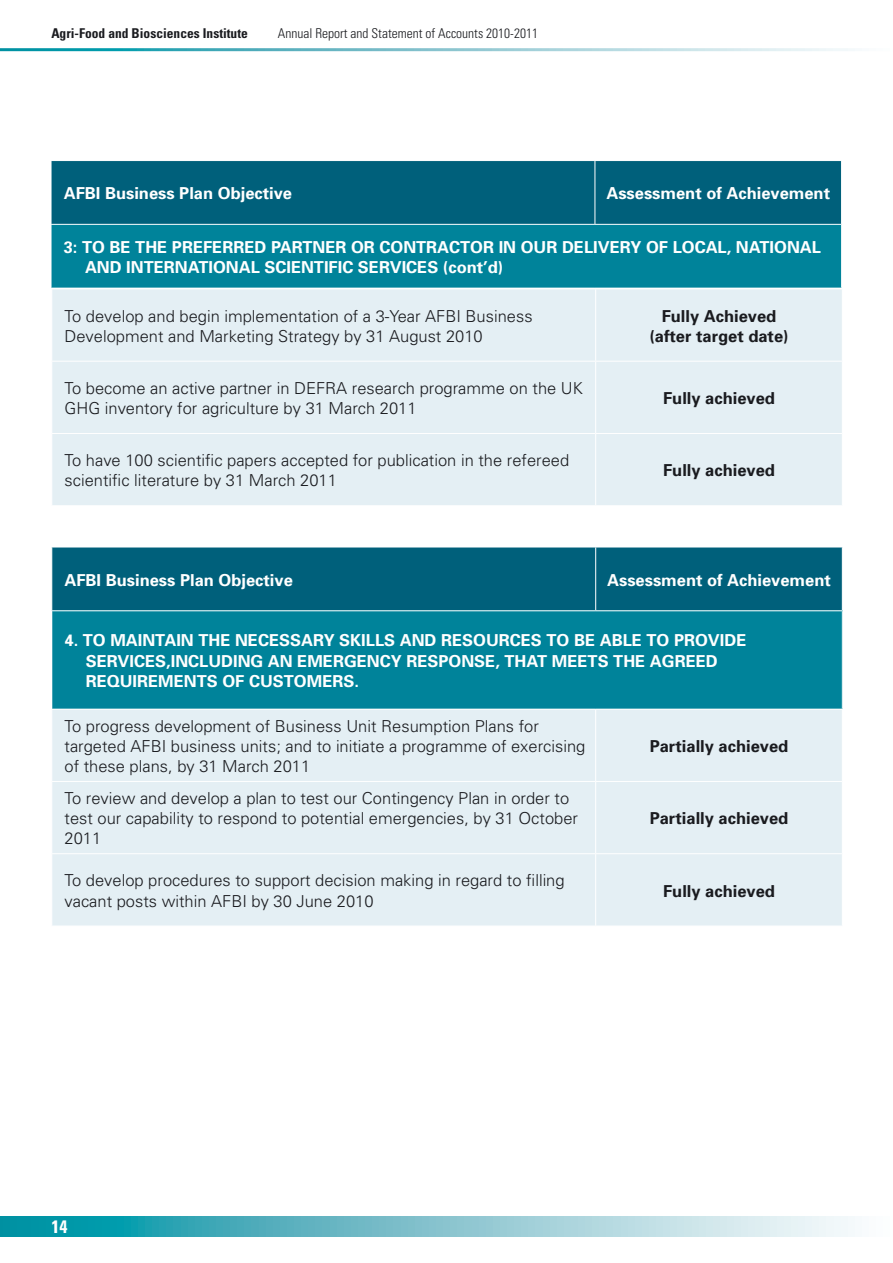
<style>
.page{position:relative;width:893px;height:1263px;background:#fff}
.page>*{position:absolute;margin:0;border:0;box-sizing:border-box;transform-origin:0 0}
.t1{font:700 condensed 18px "Univers";color:#fff}
.t2{font:300 16.5px/20.2px "Univers";color:#1a1b1f}
.t3{font:700 16.5px/20.2px "Univers";color:#fff}
.t4{font:700 16.5px/20.2px "Univers";color:#1a1b1f;text-align:center}
.t5{font:300 condensed 13.5px "Univers";color:#1a1b1f}
.t6{font:700 condensed 13.5px "Univers";color:#1a1b1f}
</style>
<div class="page">
<svg style="left:0;top:1217px;width:855px;height:19px;background:#7bc2cd"></svg>
<div style="left:52px;top:289px;width:543px;height:216px;background:#e4eff4"></div>
<div style="left:596px;top:289px;width:246px;height:216px;background:#e4eff4"></div>
<hr style="left:51px;top:361px;width:545px;height:1px;background:#fff">
<hr style="left:596px;top:361px;width:247px;height:1px;background:#fff">
<hr style="left:51px;top:433px;width:545px;height:1px;background:#fff">
<hr style="left:596px;top:433px;width:247px;height:1px;background:#fff">
<div style="left:52px;top:548px;width:790px;height:62px;background:#00607b"></div>
<div style="left:52px;top:611px;width:790px;height:98px;background:#00839a"></div>
<div style="left:52px;top:710px;width:543px;height:216px;background:#e4eff4"></div>
<div style="left:596px;top:710px;width:246px;height:216px;background:#e4eff4"></div>
<hr style="left:595px;top:547px;width:1px;height:63px;background:#fff">
<hr style="left:51px;top:781px;width:545px;height:1px;background:#fff">
<hr style="left:596px;top:781px;width:247px;height:1px;background:#fff">
<hr style="left:51px;top:853px;width:545px;height:1px;background:#fff">
<hr style="left:596px;top:853px;width:247px;height:1px;background:#fff">
<div style="left:52px;top:161px;width:789px;height:63px;background:#00607b"></div>
<div style="left:51px;top:224px;width:791px;height:64px;background:#00839a"></div>
<hr style="left:595px;top:161px;width:1px;height:63px;background:#fff">
<hr style="left:51px;top:224px;width:544px;height:1px;background:#fff">
<hr style="left:51px;top:225px;width:1px;height:63px;background:#fff">
<hr style="left:595px;top:224px;width:247px;height:1px;background:#fff">
<hr style="left:841px;top:225px;width:1px;height:63px;background:#fff">
<p class="t6" style="left:51px;top:25px;width:198px">Agri-Food and Biosciences Institute</p>
<p class="t5" style="left:278px;top:25px;width:262px">Annual Report and Statement of Accounts 2010-2011</p>
<p class="t3" style="left:64px;top:183px;width:230px">AFBI Business Plan Objective</p>
<p class="t3" style="left:606px;top:183px;width:225px">Assessment of Achievement</p>
<p class="t3" style="left:85px;top:236px;width:737px;text-indent:-21px">3: TO BE THE PREFERRED PARTNER OR CONTRACTOR IN OUR DELIVERY OF LOCAL, NATIONAL<br>AND INTERNATIONAL SCIENTIFIC SERVICES (cont’d)</p>
<p class="t2" style="left:65px;top:305px;width:470px">To develop and begin implementation of a 3-Year AFBI Business<br>Development and Marketing Strategy by 31 August 2010</p>
<p class="t4" style="left:649px;top:305px;width:141px">Fully Achieved (after target date)</p>
<p class="t2" style="left:65px;top:377px;width:520px">To become an active partner in DEFRA research programme on the UK<br>GHG inventory for agriculture by 31 March 2011</p>
<p class="t4" style="left:663px;top:387px;width:113px">Fully achieved</p>
<p class="t2" style="left:65px;top:450px;width:506px">To have 100 scientific papers accepted for publication in the refereed scientific literature by 31 March 2011</p>
<p class="t4" style="left:663px;top:460px;width:113px">Fully achieved</p>
<p class="t3" style="left:65px;top:569px;width:230px">AFBI Business Plan Objective</p>
<p class="t3" style="left:607px;top:569px;width:225px">Assessment of Achievement</p>
<p class="t3" style="left:86px;top:630px;width:662px;text-indent:-21px">4. TO MAINTAIN THE NECESSARY SKILLS AND RESOURCES TO BE ABLE TO PROVIDE<br>SERVICES,INCLUDING AN EMERGENCY RESPONSE, THAT MEETS THE AGREED<br>REQUIREMENTS OF CUSTOMERS.</p>
<p class="t2" style="left:65px;top:715px;width:522px">To progress development of Business Unit Resumption Plans for targeted AFBI business units; and to initiate a programme of exercising of these plans, by 31 March 2011</p>
<p class="t4" style="left:650px;top:735px;width:140px">Partially achieved</p>
<p class="t2" style="left:65px;top:787px;width:515px">To review and develop a plan to test our Contingency Plan in order to test our capability to respond to potential emergencies, by 31 October<br>2011</p>
<p class="t4" style="left:650px;top:808px;width:140px">Partially achieved</p>
<p class="t2" style="left:65px;top:870px;width:502px">To develop procedures to support decision making in regard to filling vacant posts within AFBI by 30 June 2010</p>
<p class="t4" style="left:663px;top:880px;width:113px">Fully achieved</p>
<p class="t1" style="left:51px;top:1215px;width:17px">14</p>
</div>
